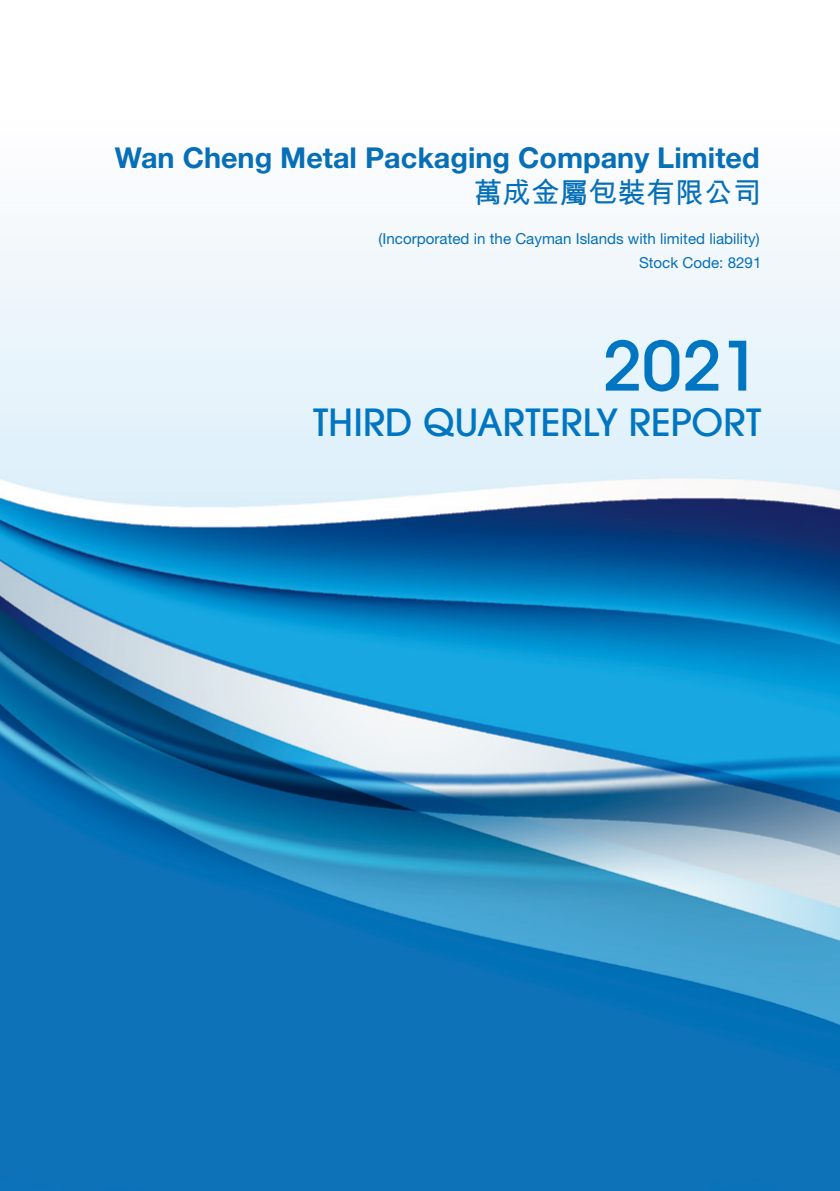
<style>
.page{position:relative;width:840px;height:1191px;background:#fff}
.page>*{position:absolute;margin:0;border:0;box-sizing:border-box;transform-origin:0 0}
.t1{font:500 67.4px "ITC Avant Garde Std";color:#0075c2}
.t2{font:500 37.4px "Avant Garde LT";color:#0075c2}
.t3{font:700 28.8px "Helvetica Neue LT Std";color:#056fb8}
.t4{font:700 28.8px "M Hei HK";color:#056fb8}
.t5{font:15.2px/23.8px "Helvetica Neue LT Std";color:#056fb8;text-align:right}
</style>
<div class="page">
<img style="left:0;top:235px;width:839px;height:956px">
<h3 class="t3" style="left:115px;top:140px;width:645px">Wan Cheng Metal Packaging Company Limited</h3>
<h3 class="t4" style="left:473px;top:172px;width:289px">萬成金屬包裝有限公司</h3>
<p class="t5" style="left:378px;top:226px;width:384px">(Incorporated in the Cayman Islands with limited liability)<br>Stock Code: 8291</p>
<h1 class="t1" style="left:602px;top:324px;width:161px">2021</h1>
<h2 class="t2" style="left:313px;top:399px;width:449px">THIRD QUARTERLY REPORT</h2>
</div>
